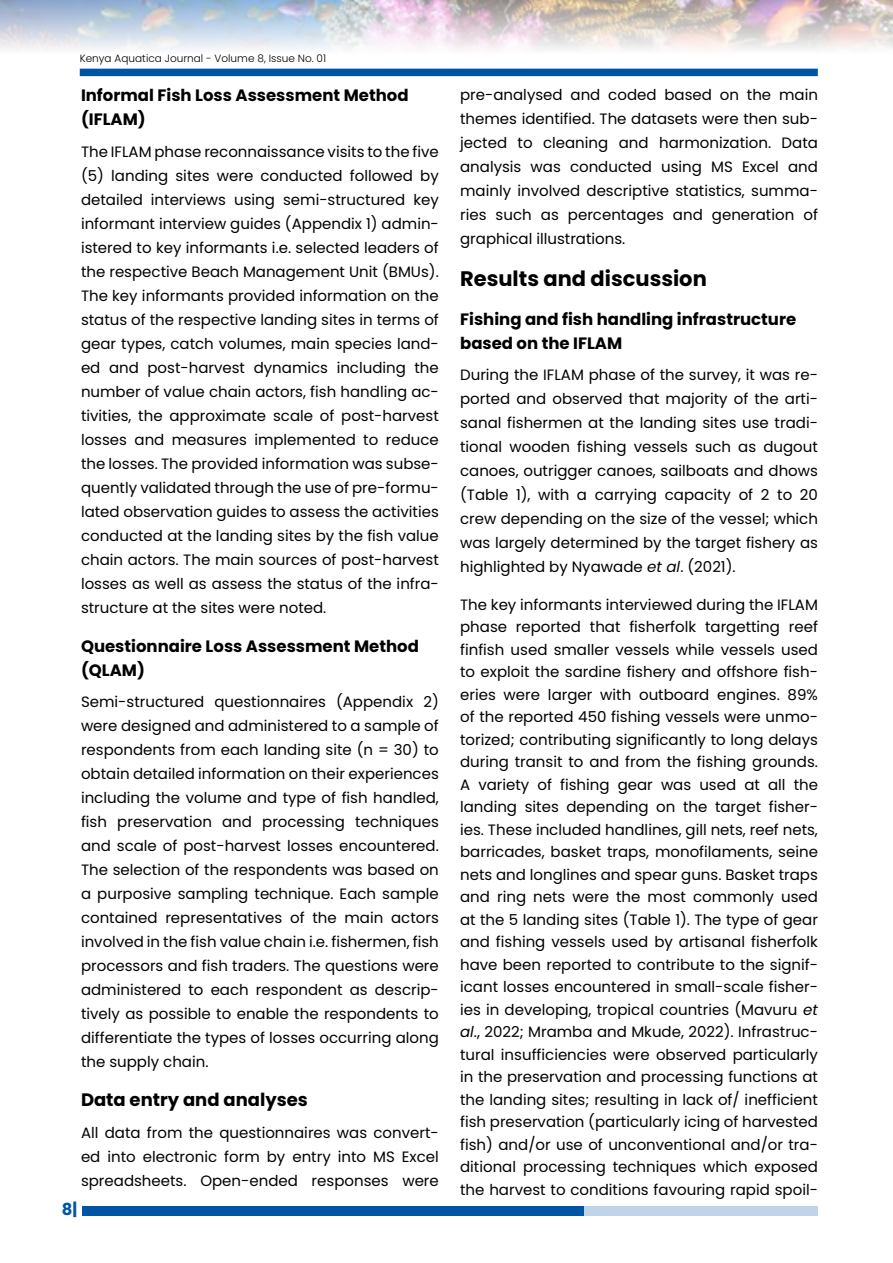
<style>
.page{position:relative;width:893px;height:1263px;background:#fff}
.page>*{position:absolute;margin:0;border:0;box-sizing:border-box;transform-origin:0 0}
.t1{font:700 21px "Poppins";color:#000}
.t2{font:700 18px "Poppins";color:#000}
.t3{font:700 16.5px/24px "Poppins";color:#000}
.t4{font:700 16.5px "Poppins";color:#0054a6}
.t5{font:15px/24px "Poppins";color:#000;text-align:justify}
.t6{font:300 10.5px "Poppins";color:#000}
.s1{font-style:italic}
</style>
<div class="page">
<img style="left:0;top:0;width:893px;height:50px">
<div style="left:80px;top:69px;width:738px;height:7px;background:#0054a6"></div>
<div style="left:82px;top:1206px;width:502px;height:10px;background:#0054a6"></div>
<div style="left:584px;top:1206px;width:234px;height:10px;background:#c0d4e9"></div>
<p class="t6" style="left:80px;top:52px;width:248px">Kenya Aquatica Journal - Volume 8, Issue No. 01</p>
<p class="t3" style="left:81px;top:84px;width:329px">Informal Fish Loss Assessment Method (IFLAM)</p>
<p class="t5" style="left:81px;top:140px;width:359px">The IFLAM phase reconnaissance visits to the five (5) landing sites were conducted followed by detailed interviews using semi-structured key informant interview guides (Appendix 1) admin&shy;istered to key informants i.e. selected leaders of the respective Beach Management Unit (BMUs).<br>The key informants provided information on the status of the respective landing sites in terms of gear types, catch volumes, main species land&shy;ed and post-harvest dynamics including the number of value chain actors, fish handling ac&shy;tivities, the approximate scale of post-harvest losses and measures implemented to reduce the losses. The provided information was subse&shy;quently validated through the use of pre-formu&shy;lated observation guides to assess the activities conducted at the landing sites by the fish value chain actors. The main sources of post-harvest losses as well as assess the status of the infra&shy;structure at the sites were noted.</p>
<p class="t3" style="left:81px;top:634px;width:339px">Questionnaire Loss Assessment Method (QLAM)</p>
<p class="t5" style="left:81px;top:690px;width:359px">Semi-structured questionnaires (Appendix 2) were designed and administered to a sample of respondents from each landing site (n = 30) to obtain detailed information on their experiences including the volume and type of fish handled, fish preservation and processing techniques and scale of post-harvest losses encountered.<br>The selection of the respondents was based on a purposive sampling technique. Each sample contained representatives of the main actors involved in the fish value chain i.e. fishermen, fish processors and fish traders. The questions were administered to each respondent as descrip&shy;tively as possible to enable the respondents to differentiate the types of losses occurring along the supply chain.</p>
<p class="t2" style="left:81px;top:1090px;width:228px">Data entry and analyses</p>
<p class="t5" style="left:81px;top:1121px;width:359px">All data from the questionnaires was convert&shy;ed into electronic form by entry into MS Excel spreadsheets. Open-ended responses were</p>
<p class="t4" style="left:62px;top:1200px;width:17px">8|</p>
<p class="t5" style="left:460px;top:83px;width:359px">pre-analysed and coded based on the main themes identified. The datasets were then sub&shy;jected to cleaning and harmonization. Data analysis was conducted using MS Excel and mainly involved descriptive statistics, summa&shy;ries such as percentages and generation of graphical illustrations.</p>
<h1 class="t1" style="left:460px;top:266px;width:248px">Results and discussion</h1>
<p class="t3" style="left:460px;top:307px;width:338px">Fishing and fish handling infrastructure based on the IFLAM</p>
<p class="t5" style="left:460px;top:363px;width:359px">During the IFLAM phase of the survey, it was re&shy;ported and observed that majority of the arti&shy;sanal fishermen at the landing sites use tradi&shy;tional wooden fishing vessels such as dugout canoes, outrigger canoes, sailboats and dhows (Table 1), with a carrying capacity of 2 to 20 crew depending on the size of the vessel; which was largely determined by the target fishery as highlighted by Nyawade <span class="s1">et al</span>. (2021).</p>
<p class="t5" style="left:460px;top:593px;width:359px;line-height:22.5px">The key informants interviewed during the IFLAM phase reported that fisherfolk targetting reef finfish used smaller vessels while vessels used to exploit the sardine fishery and offshore fish&shy;eries were larger with outboard engines. 89% of the reported 450 fishing vessels were unmo&shy;torized; contributing significantly to long delays during transit to and from the fishing grounds.<br>A variety of fishing gear was used at all the landing sites depending on the target fisher&shy;ies. These included handlines, gill nets, reef nets, barricades, basket traps, monofilaments, seine nets and longlines and spear guns. Basket traps and ring nets were the most commonly used at the 5 landing sites (Table 1). The type of gear and fishing vessels used by artisanal fisherfolk have been reported to contribute to the signif&shy;icant losses encountered in small-scale fisher&shy;ies in developing, tropical countries (Mavuru <span class="s1">et al</span>., 2022; Mramba and Mkude, 2022). Infrastruc&shy;tural insufficiencies were observed particularly in the preservation and processing functions at the landing sites; resulting in lack of/ inefficient fish preservation (particularly icing of harvested fish) and/or use of unconventional and/or tra&shy;ditional processing techniques which exposed the harvest to conditions favouring rapid spoil-</p>
</div>
